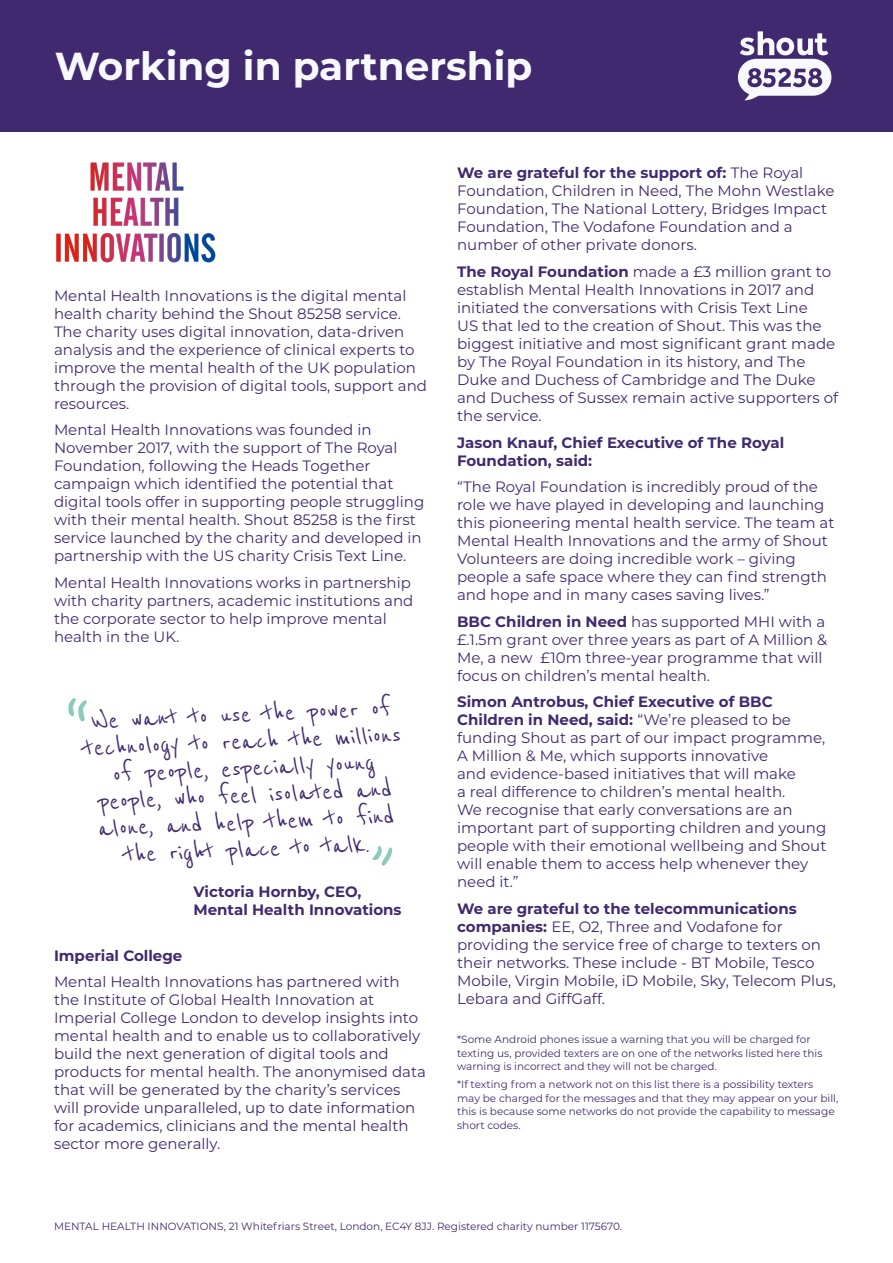
<style>
.page{position:relative;width:893px;height:1263px;background:#fff}
.page>*{position:absolute;margin:0;border:0;box-sizing:border-box;transform-origin:0 0}
.t1{font:700 39px "Montserrat";color:#f8f9fd}
.t2{font:30px/27px "Reenie Beanie";color:#41296f;text-align:center}
.t3{font:15px/18px "Montserrat";color:#41296f}
.t4{font:700 15px/18px "Montserrat";color:#41296f}
.t5{font:10.5px/13.5px "Montserrat";color:#41296f}
.s1{font-weight:700}
</style>
<div class="page">
<div style="left:0;top:0;width:893px;height:132px;background:#41296f"></div>
<svg style="left:738px;top:31px;width:93px;height:70px"></svg>
<svg style="left:372px;top:846px;width:20px;height:20px"></svg>
<svg style="left:68px;top:698px;width:19px;height:24px"></svg>
<img style="left:56px;top:162px;width:160px;height:101px">
<p class="t1" style="left:55px;top:38px;width:479px">Working in partnership</p>
<p class="t3" style="left:54px;top:286px;width:374px">Mental Health Innovations is the digital mental health charity behind the Shout 85258 service.<br>The charity uses digital innovation, data-driven analysis and the experience of clinical experts to improve the mental health of the UK population through the provision of digital tools, support and resources.</p>
<p class="t3" style="left:54px;top:420px;width:372px">Mental Health Innovations was founded in November 2017, with the support of The Royal Foundation, following the Heads Together campaign which identified the potential that digital tools offer in supporting people struggling with their mental health. Shout 85258 is the first service launched by the charity and developed in partnership with the US charity Crisis Text Line.</p>
<p class="t3" style="left:54px;top:573px;width:361px">Mental Health Innovations works in partnership with charity partners, academic institutions and the corporate sector to help improve mental health in the UK.</p>
<p class="t2" style="left:82px;top:710px;width:318px;rotate:-3deg">We want to use the power of technology to reach the millions of people, especially young people, who feel isolated and alone, and help them to fi nd the right place to talk.</p>
<p class="t4" style="left:193px;top:882px;width:210px">Victoria Hornby, CEO,<br>Mental Health Innovations</p>
<p class="t4" style="left:54px;top:946px;width:130px">Imperial College</p>
<p class="t3" style="left:54px;top:972px;width:373px">Mental Health Innovations has partnered with the Institute of Global Health Innovation at Imperial College London to develop insights into mental health and to enable us to collaboratively build the next generation of digital tools and products for mental health. The anonymised data that will be generated by the charity’s services will provide unparalleled, up to date information for academics, clinicians and the mental health sector more generally.</p>
<p class="t3" style="left:457px;top:164px;width:379px"><span class="s1">We are grateful for the support of:</span> The Royal Foundation, Children in Need, The Mohn Westlake Foundation, The National Lottery, Bridges Impact Foundation, The Vodafone Foundation and a number of other private donors.</p>
<p class="t3" style="left:457px;top:262px;width:383px"><span class="s1">The Royal Foundation</span> made a £3 million grant to establish Mental Health Innovations in 2017 and initiated the conversations with Crisis Text Line<br>US that led to the creation of Shout. This was the biggest initiative and most significant grant made by The Royal Foundation in its history, and The Duke and Duchess of Cambridge and The Duke and Duchess of Sussex remain active supporters of the service.</p>
<p class="t4" style="left:457px;top:432px;width:329px">Jason Knauf, Chief Executive of The Royal<br>Foundation, said:</p>
<p class="t3" style="left:457px;top:477px;width:379px">“The Royal Foundation is incredibly proud of the role we have played in developing and launching this pioneering mental health service. The team at Mental Health Innovations and the army of Shout Volunteers are doing incredible work – giving people a safe space where they can find strength and hope and in many cases saving lives.”</p>
<p class="t3" style="left:457px;top:612px;width:372px"><span class="s1">BBC Children in Need</span> has supported MHI with a £.1.5m grant over three years as part of A Million &amp; Me, a new £10m three-year programme that will focus on children’s mental health.</p>
<p class="t3" style="left:457px;top:692px;width:371px"><span class="s1">Simon Antrobus, Chief Executive of BBC Children in Need, said:</span> “We’re pleased to be funding Shout as part of our impact programme, A Million &amp; Me, which supports innovative<br>and evidence-based initiatives that will make<br>a real difference to children’s mental health.<br>We recognise that early conversations are an important part of supporting children and young people with their emotional wellbeing and Shout will enable them to access help whenever they need it.”</p>
<p class="t3" style="left:457px;top:899px;width:380px"><span class="s1">We are grateful to the telecommunications companies:</span> EE, O2, Three and Vodafone for providing the service free of charge to texters on their networks. These include - BT Mobile, Tesco Mobile, Virgin Mobile, iD Mobile, Sky, Telecom Plus, Lebara and GiffGaff.</p>
<p class="t5" style="left:457px;top:1032px;width:367px">*Some Android phones issue a warning that you will be charged for texting us, provided texters are on one of the networks listed here this warning is incorrect and they will not be charged.</p>
<p class="t5" style="left:457px;top:1077px;width:383px">*If texting from a network not on this list there is a possibility texters may be charged for the messages and that they may appear on your bill, this is because some networks do not provide the capability to message short codes.</p>
<p class="t5" style="left:54px;top:1219px;width:570px">MENTAL HEALTH INNOVATIONS, 21 Whitefriars Street, London, EC4Y 8JJ. Registered charity number 1175670.</p>
</div>
